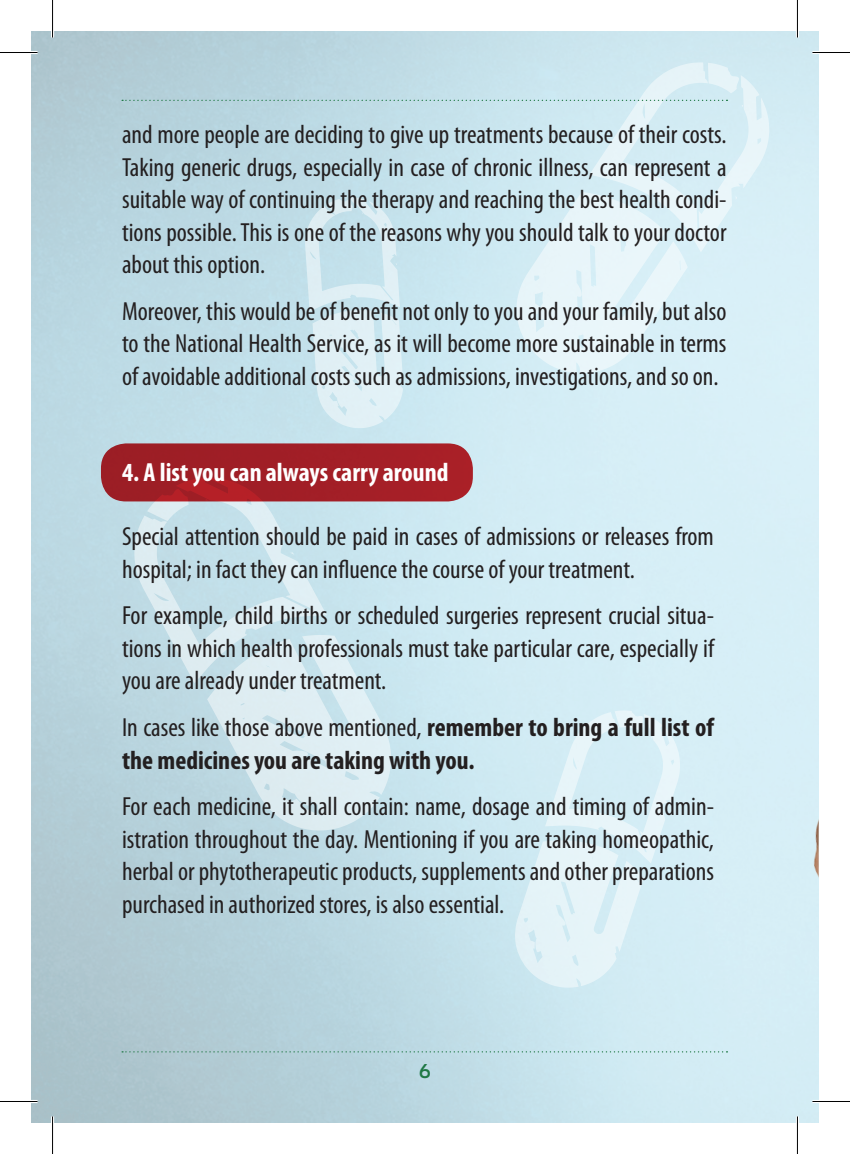
<style>
.page{position:relative;width:850px;height:1154px;background:#fff}
.page>*{position:absolute;margin:0;border:0;box-sizing:border-box;transform-origin:0 0}
.t1{font:condensed 26.25px/32.5px "Myriad Pro";color:#231f20;text-align:justify}
.t2{font:700 condensed 26.25px/32.5px "Myriad Pro";color:#231f20}
.t3{font:700 condensed 26.25px "Myriad Pro";color:#fff}
.t4{font:600 20px "Neris";color:#1f7845}
.s1{font-weight:400}
</style>
<div class="page">
<img style="left:31px;top:31px;width:787px;height:1092px">
<svg style="left:134px;top:501px;width:193px;height:182px;background:#cae2ea"></svg>
<svg style="left:147px;top:501px;width:41px;height:20px"></svg>
<svg style="left:290px;top:552px;width:4px;height:3px"></svg>
<svg style="left:207px;top:635px;width:184px;height:196px;background:#d3e7ee"></svg>
<svg style="left:514px;top:710px;width:165px;height:278px;background:#d9eff5"></svg>
<svg style="left:122px;top:1051px;width:605px;height:1px"></svg>
<svg style="left:122px;top:62px;width:647px;height:366px;background:#cce5ee"></svg>
<div style="left:101px;top:443px;width:371px;height:58px;background:#a21e26;border-radius:25px"></div>
<div style="left:761px;top:768px;width:57px;height:351px;background:#d6eef6"></div>
<hr style="left:0;top:51px;width:38px;height:3px;background:#fff">
<hr style="left:812px;top:51px;width:37px;height:3px;background:#fff">
<hr style="left:0;top:1100px;width:38px;height:3px;background:#fff">
<hr style="left:812px;top:1100px;width:37px;height:3px;background:#fff">
<hr style="left:51px;top:0;width:3px;height:38px;background:#fff">
<hr style="left:51px;top:1116px;width:3px;height:38px;background:#fff">
<hr style="left:795px;top:0;width:3px;height:38px;background:#fff">
<hr style="left:795px;top:1116px;width:3px;height:38px;background:#fff">
<hr style="left:0;top:52px;width:38px;height:1px;background:#000">
<hr style="left:812px;top:52px;width:37px;height:1px;background:#000">
<hr style="left:0;top:1101px;width:38px;height:1px;background:#000">
<hr style="left:812px;top:1101px;width:37px;height:1px;background:#000">
<hr style="left:52px;top:0;width:1px;height:38px;background:#000">
<hr style="left:52px;top:1116px;width:1px;height:38px;background:#000">
<hr style="left:796px;top:0;width:1px;height:38px;background:#000">
<hr style="left:796px;top:1116px;width:1px;height:38px;background:#000">
<p class="t1" style="left:122px;top:119px;width:605px">and more people are deciding to give up treatments because of their costs.<br>Taking generic drugs, especially in case of chronic illness, can represent a suitable way of continuing the therapy and reaching the best health condi&shy;tions possible. This is one of the reasons why you should talk to your doctor about this option.</p>
<p class="t1" style="left:122px;top:295px;width:605px">Moreover, this would be of benefit not only to you and your family, but also to the National Health Service, as it will become more sustainable in terms of avoidable additional costs such as admissions, investigations, and so on.</p>
<p class="t3" style="left:122px;top:458px;width:328px">4. A list you can always carry around</p>
<p class="t1" style="left:122px;top:521px;width:593px">Special attention should be paid in cases of admissions or releases from hospital; in fact they can influence the course of your treatment.</p>
<p class="t1" style="left:122px;top:600px;width:593px">For example, child births or scheduled surgeries represent crucial situa&shy;tions in which health professionals must take particular care, especially if you are already under treatment.</p>
<p class="t2" style="left:122px;top:711px;width:593px"><span class="s1">In cases like those above mentioned,</span> remember to bring a full list of the medicines you are taking with you.</p>
<p class="t1" style="left:122px;top:791px;width:593px">For each medicine, it shall contain: name, dosage and timing of admin&shy;istration throughout the day. Mentioning if you are taking homeopathic, herbal or phytotherapeutic products, supplements and other preparations purchased in authorized stores, is also essential.</p>
<p class="t4" style="left:418px;top:1057px;width:14px">6</p>
</div>
